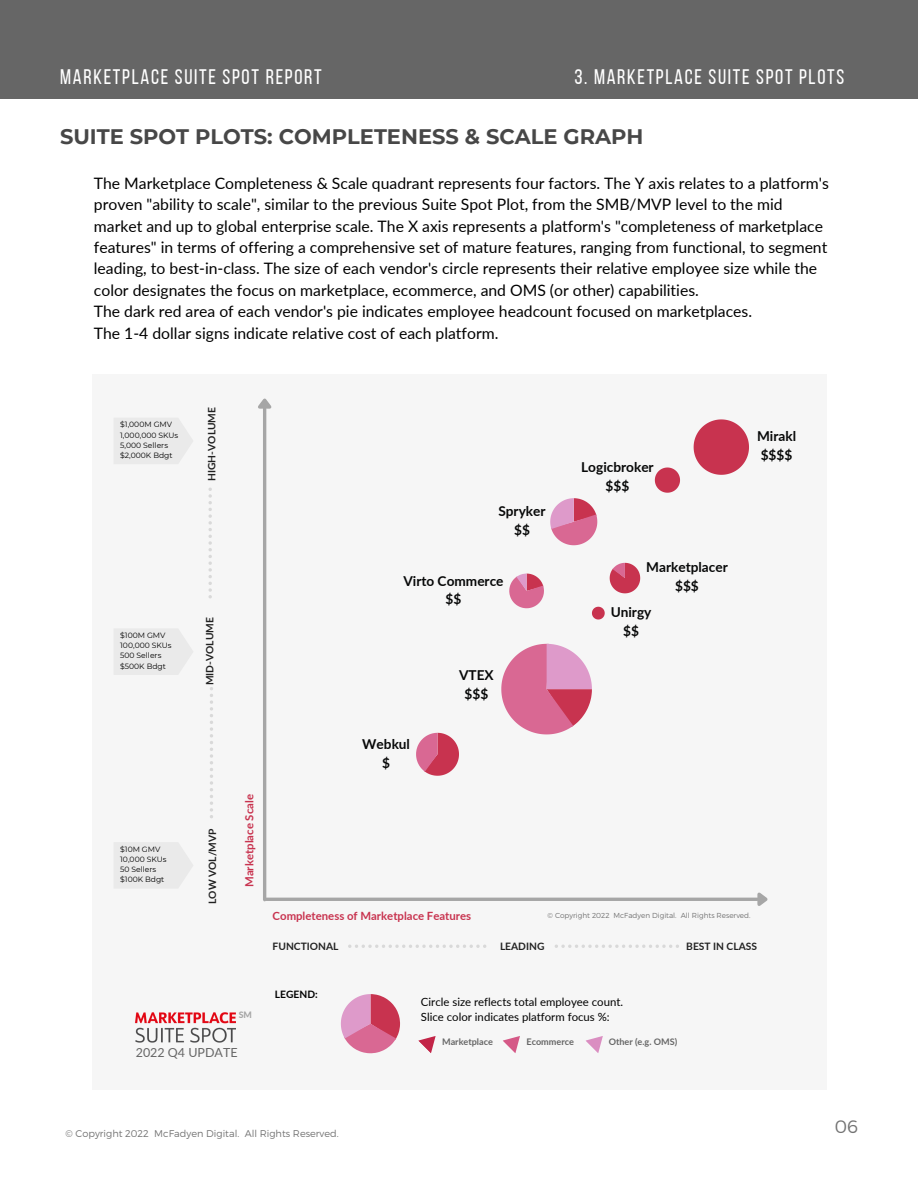
<style>
.page{position:relative;width:918px;height:1188px;background:#fff}
.page>*{position:absolute;margin:0;border:0;box-sizing:border-box;transform-origin:0 0}
.t1{font:21px "Bebas Neue";letter-spacing:.08em;color:#fff}
.t2{font:700 21px "Montserrat";color:#474747}
.t3{font:300 18px "Montserrat";color:#737373}
.t4{font:15.75px/21.3px "Lato";color:#000}
.t5{font:700 13.65px/18.8px "Lato";color:#070808;text-align:center}
.t6{font:12.45px "Lato";color:#666}
.t7{font:11.4px/15.3px "Lato";color:#000}
.t8{font:700 11.4px "Lato";color:#c8334f}
.t9{font:700 10.2px "Lato";color:#212121}
.t10{font:700 10.2px "Lato";color:#000}
.t11{font:300 9.75px "Montserrat";color:#737373}
.t12{font:700 9.15px "Lato";color:#666}
.t13{font:800 8.85px "Lato";color:#a6a6a6}
.t14{font:7.65px/10.2px "Montserrat";color:#000}
.t15{font:300 7.2px "Montserrat";color:#737373}
</style>
<div class="page">
<div style="left:92px;top:374px;width:734px;height:716px;background:#f6f6f6"></div>
<hr style="left:266px;top:898px;width:491px;height:3px;background:#a6a6a6">
<svg style="left:754px;top:892px;width:14px;height:14px"></svg>
<hr style="left:263px;top:409px;width:3px;height:491px;background:#a6a6a6">
<svg style="left:258px;top:398px;width:14px;height:14px"></svg>
<svg style="left:348px;top:945px;width:138px;height:3px"></svg>
<svg style="left:210px;top:687px;width:3px;height:131px"></svg>
<svg style="left:209px;top:488px;width:3px;height:110px"></svg>
<svg style="left:555px;top:945px;width:124px;height:3px"></svg>
<svg style="left:501px;top:644px;width:91px;height:90px"></svg>
<svg style="left:694px;top:419px;width:55px;height:56px"></svg>
<svg style="left:610px;top:563px;width:30px;height:30px"></svg>
<svg style="left:592px;top:607px;width:13px;height:13px"></svg>
<svg style="left:550px;top:498px;width:47px;height:47px"></svg>
<svg style="left:416px;top:733px;width:43px;height:43px"></svg>
<svg style="left:341px;top:994px;width:59px;height:59px"></svg>
<svg style="left:509px;top:574px;width:35px;height:34px"></svg>
<svg style="left:418px;top:1036px;width:18px;height:17px"></svg>
<svg style="left:585px;top:1036px;width:18px;height:17px"></svg>
<svg style="left:503px;top:1036px;width:17px;height:17px"></svg>
<svg style="left:114px;top:418px;width:79px;height:46px"></svg>
<svg style="left:114px;top:629px;width:79px;height:46px"></svg>
<svg style="left:114px;top:842px;width:79px;height:46px"></svg>
<img style="left:135px;top:1012px;width:101px;height:31px">
<svg style="left:655px;top:468px;width:25px;height:25px"></svg>
<div style="left:0;top:0;width:918px;height:99px;background:#666"></div>
<h1 class="t1" style="left:60px;top:69px;width:263px">MARKETPLACE SUITE SPOT REPORT</h1>
<h1 class="t1" style="left:574px;top:69px;width:271px">3. MARKETPLACE SUITE SPOT PLOTS</h1>
<h1 class="t2" style="left:60px;top:123px;width:585px">SUITE SPOT PLOTS: COMPLETENESS &amp; SCALE GRAPH</h1>
<p class="t4" style="left:94px;top:172px;width:737px">The Marketplace Completeness &amp; Scale quadrant represents four factors. The Y axis relates to a platform's proven "ability to scale", similar to the previous Suite Spot Plot, from the SMB/MVP level to the mid market and up to global enterprise scale. The X axis represents a platform's "completeness of marketplace features" in terms of offering a comprehensive set of mature features, ranging from functional, to segment leading, to best-in-class. The size of each vendor's circle represents their relative employee size while the color designates the focus on marketplace, ecommerce, and OMS (or other) capabilities.<br>The dark red area of each vendor's pie indicates employee headcount focused on marketplaces.<br>The 1-4 dollar signs indicate relative cost of each platform.</p>
<p class="t14" style="left:120px;top:420px;width:60px">$1,000M GMV<br>1,000,000 SKUs<br>5,000 Sellers $2,000K Bdgt</p>
<p class="t9" style="left:205px;top:481px;width:75px;rotate:-90deg">HIGH-VOLUME</p>
<p class="t14" style="left:120px;top:630px;width:53px">$100M GMV<br>100,000 SKUs<br>500 Sellers $500K Bdgt</p>
<p class="t9" style="left:204px;top:685px;width:70px;rotate:-90deg">MID-VOLUME</p>
<p class="t14" style="left:120px;top:844px;width:48px">$10M GMV<br>10,000 SKUs<br>50 Sellers $100K Bdgt</p>
<p class="t9" style="left:206px;top:904px;width:77px;rotate:-90deg">LOW VOL/MVP</p>
<p class="t8" style="left:242px;top:887px;width:94px;rotate:-90deg">Marketplace Scale</p>
<p class="t13" style="left:239px;top:1009px;width:15px">SM</p>
<p class="t6" style="left:136px;top:1045px;width:103px">2022 Q4 UPDATE</p>
<p class="t5" style="left:498px;top:502px;width:49px">Spryker $$</p>
<p class="t5" style="left:403px;top:571px;width:102px;line-height:18px">Virto Commerce $$</p>
<p class="t5" style="left:362px;top:734px;width:49px">Webkul $</p>
<p class="t5" style="left:459px;top:666px;width:36px">VTEX $$$</p>
<p class="t5" style="left:581px;top:457px;width:74px">Logicbroker $$$</p>
<p class="t5" style="left:646px;top:557px;width:83px">Marketplacer $$$</p>
<p class="t5" style="left:611px;top:602px;width:42px">Unirgy $$</p>
<p class="t5" style="left:757px;top:426px;width:41px;text-align:left">Mirakl $$$$</p>
<p class="t8" style="left:273px;top:909px;width:200px">Completeness of Marketplace Features</p>
<p class="t15" style="left:548px;top:911px;width:204px">© Copyright 2022 McFadyen Digital. All Rights Reserved.</p>
<p class="t9" style="left:273px;top:940px;width:67px">FUNCTIONAL</p>
<p class="t9" style="left:686px;top:940px;width:72px">BEST IN CLASS</p>
<p class="t9" style="left:500px;top:940px;width:46px">LEADING</p>
<p class="t10" style="left:275px;top:987px;width:44px">LEGEND:</p>
<p class="t7" style="left:421px;top:994px;width:204px">Circle size reflects total employee count.<br>Slice color indicates platform focus %:</p>
<p class="t12" style="left:442px;top:1036px;width:53px">Marketplace</p>
<p class="t12" style="left:526px;top:1036px;width:49px">Ecommerce</p>
<p class="t12" style="left:609px;top:1036px;width:70px">Other (e.g. OMS)</p>
<p class="t11" style="left:66px;top:1127px;width:275px">© Copyright 2022 McFadyen Digital. All Rights Reserved.</p>
<p class="t3" style="left:835px;top:1115px;width:25px">06</p>
</div>
